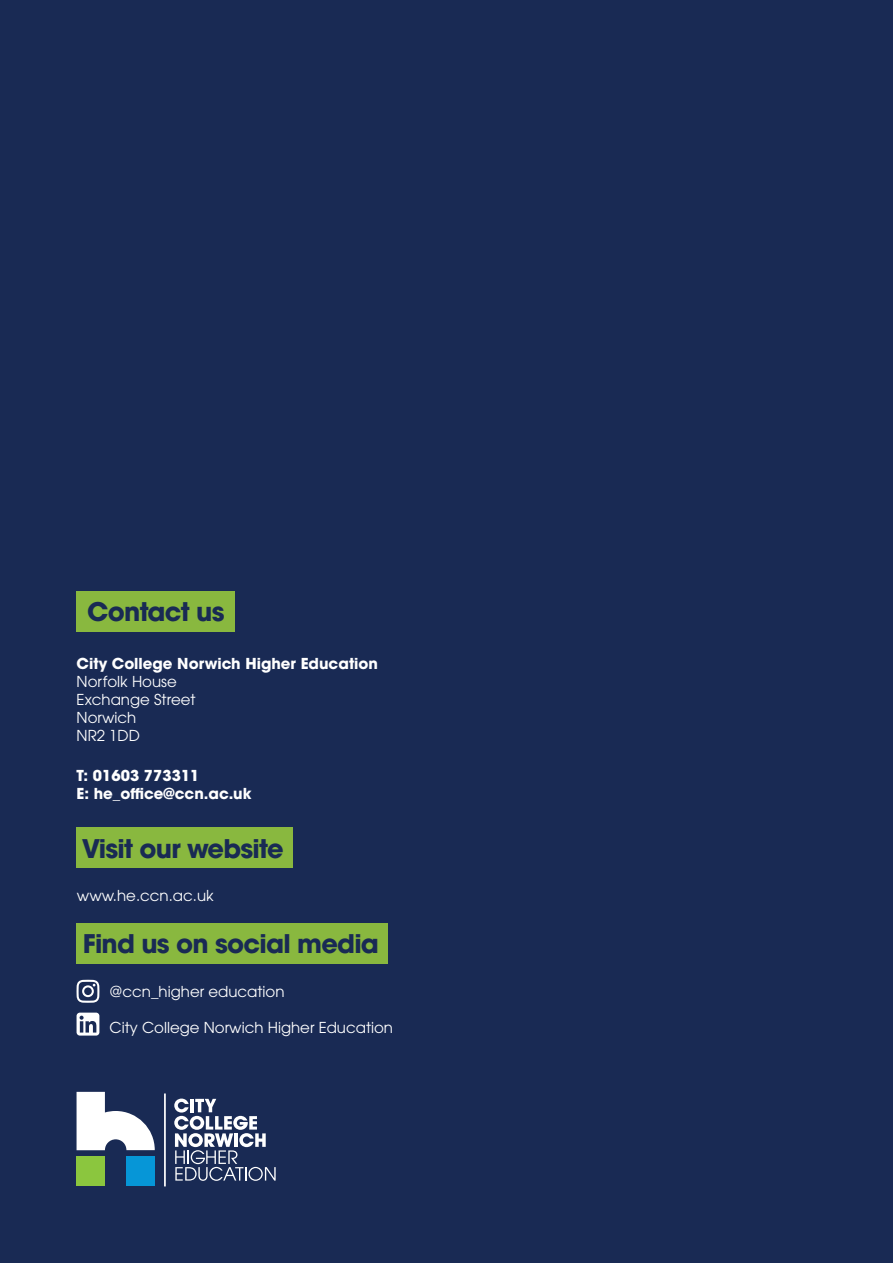
<style>
.page{position:relative;width:893px;height:1263px;background:#192a54}
.page>*{position:absolute;margin:0;border:0;box-sizing:border-box;transform-origin:0 0}
.t1{font:700 25.5px "ITC Avant Garde Pro";letter-spacing:-.03em;color:#192a54}
.t2{font:15px "ITC Avant Garde Std";color:#fff}
.t3{font:700 15px "ITC Avant Garde Std";color:#fff}
</style>
<div class="page">
<div style="left:77px;top:591px;width:158px;height:40px;background:#89b83f"></div>
<div style="left:77px;top:828px;width:216px;height:40px;background:#89b83f"></div>
<div style="left:77px;top:923px;width:311px;height:41px;background:#89b83f"></div>
<svg style="left:77px;top:980px;width:22px;height:23px"></svg>
<svg style="left:77px;top:1013px;width:22px;height:22px"></svg>
<svg style="left:80px;top:1016px;width:16px;height:16px"></svg>
<hr style="left:164px;top:1093px;width:2px;height:93px;background:#fff">
<div style="left:77px;top:1157px;width:28px;height:29px;background:#8bc63e"></div>
<div style="left:126px;top:1157px;width:29px;height:29px;background:#0696d7"></div>
<svg style="left:77px;top:1092px;width:78px;height:58px"></svg>
<svg style="left:174px;top:1098px;width:102px;height:83px"></svg>
<p class="t1" style="left:87px;top:594px;width:139px">Contact us</p>
<p class="t3" style="left:77px;top:653px;width:303px">City College Norwich Higher Education</p>
<p class="t2" style="left:77px;top:672px;width:102px">Norfolk House</p>
<p class="t2" style="left:77px;top:690px;width:121px">Exchange Street</p>
<p class="t2" style="left:77px;top:708px;width:61px">Norwich</p>
<p class="t2" style="left:77px;top:726px;width:65px">NR2 1DD</p>
<p class="t3" style="left:77px;top:765px;width:125px">T: 01603 773311</p>
<p class="t3" style="left:77px;top:783px;width:177px">E: he_office@ccn.ac.uk</p>
<p class="t1" style="left:82px;top:831px;width:203px">Visit our website</p>
<p class="t2" style="left:77px;top:887px;width:138px">www.he.ccn.ac.uk</p>
<p class="t1" style="left:83px;top:927px;width:298px">Find us on social media</p>
<p class="t2" style="left:110px;top:982px;width:177px">@ccn_higher education</p>
<p class="t2" style="left:110px;top:1018px;width:285px">City College Norwich Higher Education</p>
</div>
